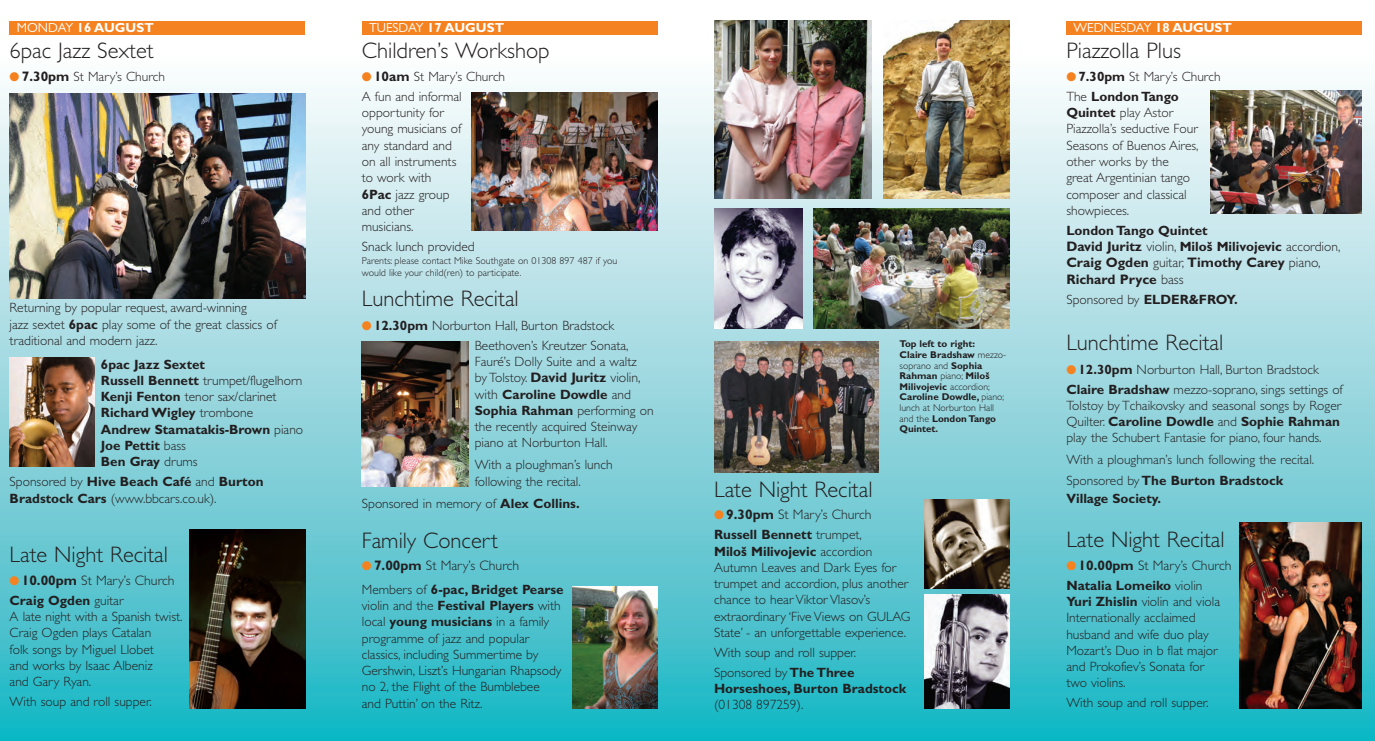
<style>
.page{position:relative;width:1375px;height:741px;background:#fff}
.page>*{position:absolute;margin:0;border:0;box-sizing:border-box;transform-origin:0 0}
.t1{font:300 22.5px "Gill Sans";color:#231f20}
.t2{font:300 13.75px "Gill Sans";color:#231f20}
.t3{font:700 13.75px/16.2px "Gill Sans";color:#231f20}
.t4{font:300 13.5px/16.2px "Gill Sans";color:#231f20}
.t5{font:700 13.5px/16.2px "Gill Sans";color:#231f20}
.t6{font:700 13.12px "Gill Sans";color:#fff}
.t7{font:13.12px "Gill Sans";color:#fff}
.t8{font:300 10px/12.5px "Gill Sans";color:#231f20}
.t9{font:700 9.75px/10.6px "Gill Sans";color:#231f20}
.s1{font-weight:400}
.s2{font-weight:700}
.s3{color:#f58220}
.s4{font-weight:700;font-size:13.75px}
.s5{font-weight:300}
.s6{font-weight:300;font-size:13.5px}
.s7{font-size:13.75px}
.s8{font-weight:300;font-size:13.75px}
</style>
<div class="page">
<img style="left:0;top:54px;width:1375px;height:686px">
<img style="left:10px;top:93px;width:295px;height:205px">
<img style="left:714px;top:341px;width:164px;height:131px">
<img style="left:471px;top:93px;width:186px;height:137px">
<div style="left:10px;top:21px;width:295px;height:13px;background:#f58220"></div>
<div style="left:362px;top:21px;width:295px;height:13px;background:#f58220"></div>
<div style="left:1066px;top:21px;width:296px;height:13px;background:#f58220"></div>
<img style="left:1239px;top:522px;width:123px;height:186px">
<img style="left:924px;top:594px;width:85px;height:114px">
<img style="left:924px;top:499px;width:86px;height:89px">
<img style="left:813px;top:208px;width:197px;height:121px">
<img style="left:189px;top:529px;width:116px;height:179px">
<img style="left:714px;top:21px;width:157px;height:177px">
<img style="left:10px;top:357px;width:85px;height:109px">
<img style="left:883px;top:21px;width:127px;height:177px">
<img style="left:714px;top:208px;width:88px;height:121px">
<img style="left:362px;top:341px;width:106px;height:145px">
<img style="left:1210px;top:91px;width:152px;height:123px">
<img style="left:573px;top:586px;width:84px;height:122px">
<p class="t6" style="left:17px;top:22px;width:138px"><span class="s1">MONDAY</span> 16 AUGUST</p>
<p class="t6" style="left:369px;top:22px;width:137px"><span class="s1">TUESDAY</span> 17 AUGUST</p>
<p class="t7" style="left:1073px;top:23px;width:160px">WEDNESDAY <span class="s2">18 AUGUST</span></p>
<h1 class="t1" style="left:10px;top:42px;width:146px">6pac Jazz Sextet</h1>
<p class="t4" style="left:10px;top:69px;width:157px"><span class="s3">●</span> <span class="s4">7.30pm</span> St Mary’s Church</p>
<p class="t4" style="left:10px;top:301px;width:269px">Returning by popular request, award-winning<br>jazz sextet <span class="s2">6pac</span> play some of the great classics of traditional and modern jazz.</p>
<p class="t5" style="left:101px;top:357px;width:204px">6pac Jazz Sextet<br>Russell Bennett <span class="s5">trumpet/flugelhorn<br></span>Kenji Fenton <span class="s5">tenor sax/clarinet<br></span>Richard Wigley <span class="s5">trombone<br></span>Andrew Stamatakis-Brown <span class="s5">piano<br></span>Joe Pettit <span class="s5">bass<br></span>Ben Gray <span class="s5">drums</span></p>
<p class="t4" style="left:10px;top:474px;width:255px">Sponsored by <span class="s2">Hive Beach Café</span> and <span class="s2">Burton<br>Bradstock Cars</span> (www.bbcars.co.uk).</p>
<h1 class="t1" style="left:10px;top:546px;width:160px">Late Night Recital</h1>
<p class="t2" style="left:10px;top:575px;width:167px"><span class="s3">●</span> <span class="s2">10.00pm</span> St Mary’s Church</p>
<p class="t4" style="left:10px;top:593px;width:174px"><span class="s2">Craig Ogden</span> guitar<br>A late night with a Spanish twist.<br>Craig Ogden plays Catalan<br>folk songs by Miguel Llobet<br>and works by Isaac Albeniz<br>and Gary Ryan.</p>
<p class="t4" style="left:10px;top:694px;width:144px">With soup and roll supper.</p>
<h1 class="t1" style="left:362px;top:42px;width:189px">Children’s Workshop</h1>
<p class="t4" style="left:362px;top:68px;width:145px;line-height:20px"><span class="s3">●</span> <span class="s4">10am</span> St Mary’s Church<br>A fun and informal</p>
<p class="t4" style="left:362px;top:106px;width:101px">opportunity for young musicians of any standard and on all instruments to work with<br><span class="s2">6Pac</span> jazz group and other musicians.</p>
<p class="t4" style="left:362px;top:239px;width:114px">Snack lunch provided</p>
<p class="t8" style="left:362px;top:255px;width:257px">Parents: please contact Mike Southgate on 01308 897 487 if you would like your child(ren) to participate.</p>
<h1 class="t1" style="left:362px;top:289px;width:158px">Lunchtime Recital</h1>
<p class="t4" style="left:475px;top:316px;width:155px;line-height:20px;text-indent:-113px"><span class="s3">●</span> <span class="s2">12.30pm</span> Norburton Hall, Burton Bradstock<br>Beethoven’s Kreutzer Sonata,</p>
<p class="t4" style="left:475px;top:354px;width:164px">Fauré’s Dolly Suite and a waltz</p>
<p class="t3" style="left:475px;top:371px;width:167px"><span class="s6">by Tolstoy.</span> David Juritz <span class="s5">violin,</span></p>
<p class="t4" style="left:475px;top:387px;width:180px"><span class="s7">with</span> <span class="s2">Caroline Dowdle</span> and<br><span class="s2">Sophia Rahman</span> performing on the recently acquired Steinway piano at Norburton Hall.</p>
<p class="t4" style="left:475px;top:456px;width:139px;line-height:17.5px">With a ploughman’s lunch following the recital.</p>
<p class="t4" style="left:362px;top:496px;width:219px">Sponsored in memory of <span class="s2">Alex Collins.</span></p>
<h1 class="t1" style="left:362px;top:531px;width:138px">Family Concert</h1>
<p class="t2" style="left:362px;top:560px;width:159px"><span class="s3">●</span> <span class="s2">7.00pm</span> St Mary’s Church</p>
<p class="t4" style="left:362px;top:582px;width:203px">Members of <span class="s2">6-pac, Bridget Pearse </span>violin and the <span class="s2">Festival Players</span> with local <span class="s2">young musicians</span> in a family programme of jazz and popular classics, including Summertime by<br>Gershwin, Liszt’s Hungarian Rhapsody no 2, the Flight of the Bumblebee<br>and Puttin’ on the Ritz.</p>
<p class="t9" style="left:899px;top:339px;width:108px">Top left to right:<br>Claire Bradshaw <span class="s5">mezzo&shy;soprano and</span> Sophia<br>Rahman <span class="s5">piano;</span> Miloš<br>Milivojevic <span class="s5">accordion;<br></span>Caroline Dowdle, <span class="s5">piano; lunch at Norburton Hall and the</span> London Tango<br>Quintet.</p>
<h1 class="t1" style="left:714px;top:480px;width:160px">Late Night Recital</h1>
<p class="t2" style="left:714px;top:509px;width:159px"><span class="s3">●</span> <span class="s2">9.30pm</span> St Mary’s Church</p>
<p class="t4" style="left:714px;top:527px;width:198px"><span class="s2">Russell Bennett</span> trumpet,<br><span class="s2">Miloš Milivojevic</span> accordion<br>Autumn Leaves and Dark Eyes for trumpet and accordion, plus another chance to hear Viktor Vlasov’s extraordinary ‘Five Views on GULAG<br>State’ - an unforgettable experience.</p>
<p class="t4" style="left:714px;top:643px;width:144px;line-height:20px">With soup and roll supper.<br>Sponsored by <span class="s2">The Three</span></p>
<p class="t5" style="left:714px;top:681px;width:194px">Horseshoes, Burton Bradstock</p>
<p class="t4" style="left:714px;top:697px;width:91px">(01308 897259).</p>
<h1 class="t1" style="left:1066px;top:42px;width:116px">Piazzolla Plus</h1>
<p class="t5" style="left:1066px;top:68px;width:156px;line-height:20px"><span class="s3">●</span> 7.30pm <span class="s5">St Mary’s Church<br>The</span> London Tango</p>
<p class="t4" style="left:1066px;top:106px;width:134px"><span class="s2">Quintet</span> play Astor<br>Piazzolla’s seductive Four<br>Seasons of Buenos Aires, other works by the great Argentinian tango composer and classical showpieces.</p>
<p class="t5" style="left:1066px;top:223px;width:275px">London Tango Quintet<br><span class="s7">David Juritz</span> <span class="s8">violin,</span> Miloš Milivojevic <span class="s5">accordion,</span></p>
<p class="t3" style="left:1066px;top:256px;width:256px">Craig Ogden <span class="s5">guitar,</span> Timothy Carey <span class="s5">piano,<br></span>Richard Pryce <span class="s5">bass</span></p>
<p class="t4" style="left:1066px;top:292px;width:173px">Sponsored by <span class="s2">ELDER&amp;FROY.</span></p>
<h1 class="t1" style="left:1066px;top:333px;width:158px">Lunchtime Recital</h1>
<p class="t4" style="left:1066px;top:360px;width:278px;line-height:20px"><span class="s3">●</span> <span class="s2">12.30pm</span> Norburton Hall, Burton Bradstock<br><span class="s2">Claire Bradshaw</span> mezzo-soprano, sings settings of</p>
<p class="t4" style="left:1066px;top:398px;width:276px;text-align:justify">Tolstoy by Tchaikovsky and seasonal songs by Roger Quilter. <span class="s2">Caroline Dowdle</span> and <span class="s2">Sophie Rahman </span>play the Schubert Fantasie for piano, four hands.</p>
<p class="t4" style="left:1066px;top:449px;width:249px;line-height:21.2px">With a ploughman’s lunch following the recital.<br>Sponsored by <span class="s2">The Burton Bradstock</span></p>
<p class="t5" style="left:1066px;top:491px;width:96px">Village Society.</p>
<h1 class="t1" style="left:1066px;top:531px;width:160px">Late Night Recital</h1>
<p class="t2" style="left:1066px;top:559px;width:167px"><span class="s3">●</span> <span class="s2">10.00pm</span> St Mary’s Church</p>
<p class="t4" style="left:1066px;top:578px;width:155px"><span class="s2">Natalia Lomeiko</span> violin<br><span class="s2">Yuri Zhislin</span> violin and viola<br>Internationally acclaimed husband and wife duo play<br>Mozart’s Duo in b flat major and Prokofiev’s Sonata for two violins.</p>
<p class="t4" style="left:1066px;top:695px;width:144px">With soup and roll supper.</p>
</div>
